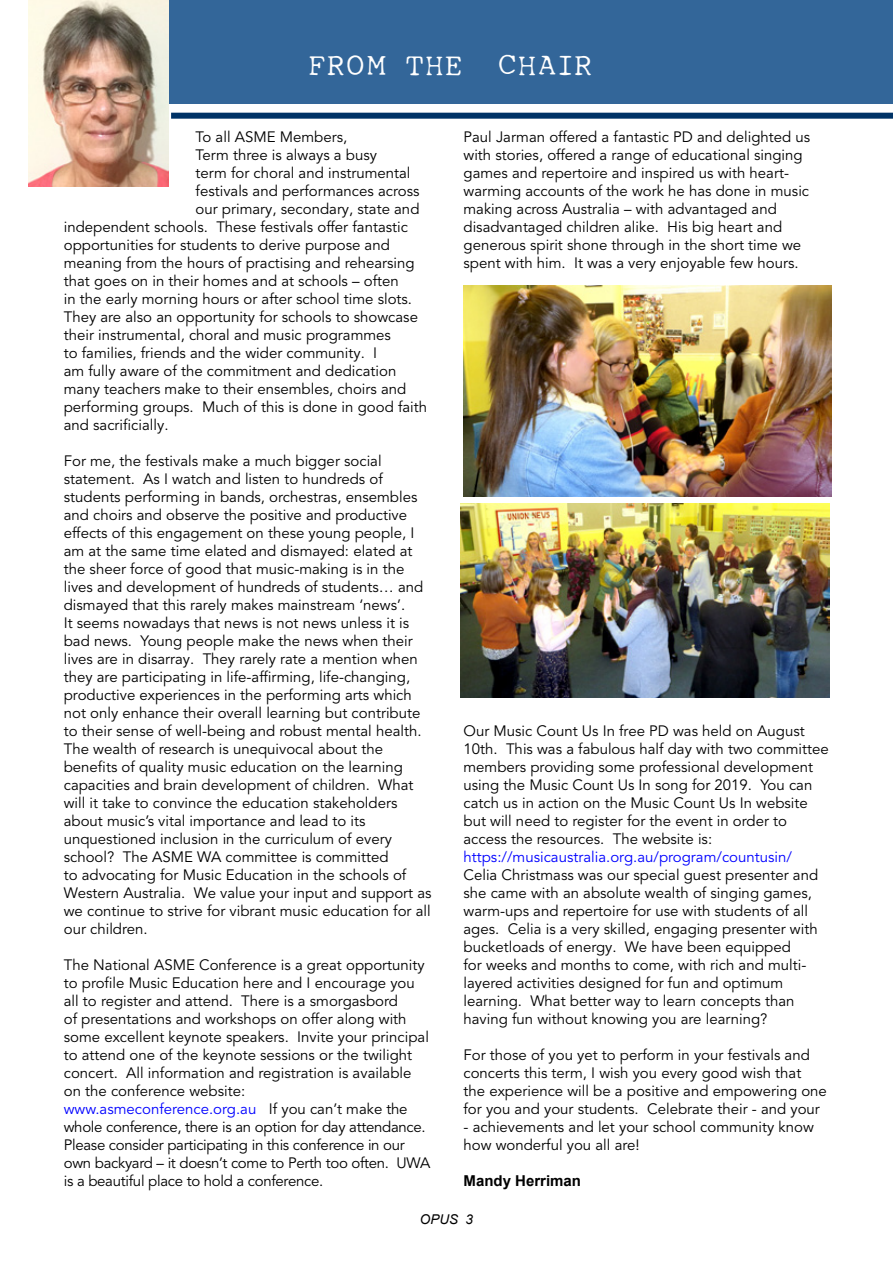
<style>
.page{position:relative;width:893px;height:1263px;background:#fff}
.page>*{position:absolute;margin:0;border:0;box-sizing:border-box;transform-origin:0 0}
.t1{font:30px "My type of font";color:#fff}
.t2{font:15px/18px "Avenir LT Pro";color:#000}
.t3{font:15px "Avenir LT Pro";color:#00f}
.t4{font:700 15px "Arial";color:#000}
.t5{font:italic 13.5px "Arial";color:#000}
.s1{color:#00f}
</style>
<div class="page">
<div style="left:171px;top:113px;width:722px;height:6px;background:#036"></div>
<div style="left:81px;top:0;width:812px;height:104px;background:#369"></div>
<img style="left:28px;top:0;width:140px;height:186px">
<img style="left:461px;top:503px;width:369px;height:194px">
<img style="left:463px;top:285px;width:368px;height:211px">
<h1 class="t1" style="left:308px;top:46px;width:59px">FROM</h1>
<h1 class="t1" style="left:405px;top:46px;width:38px">THE</h1>
<h1 class="t1" style="left:497px;top:46px;width:98px">CHAIR</h1>
<p class="t2" style="left:463px;top:128px;width:348px">Paul Jarman offered a fantastic PD and delighted us with stories, offered a range of educational singing games and repertoire and inspired us with heart&shy;warming accounts of the work he has done in music making across Australia – with advantaged and disadvantaged children alike. His big heart and generous spirit shone through in the short time we spent with him. It was a very enjoyable few hours.</p>
<p class="t2" style="left:196px;top:128px;width:153px">To all ASME Members,</p>
<p class="t2" style="left:196px;top:146px;width:183px">Term three is always a busy</p>
<p class="t2" style="left:196px;top:164px;width:216px">term for choral and instrumental</p>
<p class="t2" style="left:196px;top:182px;width:225px">festivals and performances across</p>
<p class="t2" style="left:196px;top:200px;width:225px">our primary, secondary, state and</p>
<p class="t2" style="left:64px;top:218px;width:346px">independent schools. These festivals offer fantastic</p>
<p class="t2" style="left:64px;top:236px;width:328px">opportunities for students to derive purpose and</p>
<p class="t2" style="left:64px;top:254px;width:352px">meaning from the hours of practising and rehearsing</p>
<p class="t2" style="left:64px;top:272px;width:337px">that goes on in their homes and at schools – often</p>
<p class="t2" style="left:64px;top:290px;width:350px">in the early morning hours or after school time slots.</p>
<p class="t2" style="left:64px;top:308px;width:356px">They are also an opportunity for schools to showcase</p>
<p class="t2" style="left:64px;top:326px;width:329px">their instrumental, choral and music programmes</p>
<p class="t2" style="left:64px;top:344px;width:315px">to families, friends and the wider community. I</p>
<p class="t2" style="left:64px;top:362px;width:334px">am fully aware of the commitment and dedication</p>
<p class="t2" style="left:64px;top:380px;width:344px">many teachers make to their ensembles, choirs and</p>
<p class="t2" style="left:64px;top:398px;width:365px">performing groups. Much of this is done in good faith</p>
<p class="t2" style="left:64px;top:416px;width:106px">and sacrificially.</p>
<p class="t2" style="left:64px;top:452px;width:369px">For me, the festivals make a much bigger social statement. As I watch and listen to hundreds of students performing in bands, orchestras, ensembles and choirs and observe the positive and productive effects of this engagement on these young people, I am at the same time elated and dismayed: elated at the sheer force of good that music-making is in the lives and development of hundreds of students… and dismayed that this rarely makes mainstream ‘news’.<br>It seems nowadays that news is not news unless it is bad news. Young people make the news when their lives are in disarray. They rarely rate a mention when they are participating in life-affirming, life-changing, productive experiences in the performing arts which not only enhance their overall learning but contribute to their sense of well-being and robust mental health.<br>The wealth of research is unequivocal about the benefits of quality music education on the learning capacities and brain development of children. What will it take to convince the education stakeholders about music’s vital importance and lead to its unquestioned inclusion in the curriculum of every school? The ASME WA committee is committed<br>to advocating for Music Education in the schools of Western Australia. We value your input and support as we continue to strive for vibrant music education for all our children.</p>
<p class="t2" style="left:64px;top:956px;width:368px">The National ASME Conference is a great opportunity to profile Music Education here and I encourage you all to register and attend. There is a smorgasbord<br>of presentations and workshops on offer along with some excellent keynote speakers. Invite your principal to attend one of the keynote sessions or the twilight concert. All information and registration is available on the conference website: <span class="s1">www.asmeconference.org.au</span> If you can’t make the whole conference, there is an option for day attendance.<br>Please consider participating in this conference in our own backyard – it doesn’t come to Perth too often. UWA is a beautiful place to hold a conference.</p>
<p class="t2" style="left:463px;top:722px;width:367px">Our Music Count Us In free PD was held on August 10th. This was a fabulous half day with two committee members providing some professional development using the Music Count Us In song for 2019. You can catch us in action on the Music Count Us In website but will need to register for the event in order to access the resources. The website is:</p>
<p class="t3" style="left:463px;top:848px;width:330px">https://musicaustralia.org.au/program/countusin/</p>
<p class="t2" style="left:463px;top:866px;width:356px">Celia Christmass was our special guest presenter and she came with an absolute wealth of singing games, warm-ups and repertoire for use with students of all ages. Celia is a very skilled, engaging presenter with bucketloads of energy. We have been equipped<br>for weeks and months to come, with rich and multi&shy;layered activities designed for fun and optimum learning. What better way to learn concepts than having fun without knowing you are learning?</p>
<p class="t2" style="left:463px;top:1046px;width:365px">For those of you yet to perform in your festivals and concerts this term, I wish you every good wish that<br>the experience will be a positive and empowering one for you and your students. Celebrate their - and your</p>
<p class="t2" style="left:463px;top:1118px;width:352px">- achievements and let your school community know how wonderful you all are!</p>
<p class="t4" style="left:463px;top:1170px;width:119px">Mandy Herriman</p>
<p class="t5" style="left:420px;top:1211px;width:55px">OPUS 3</p>
</div>
